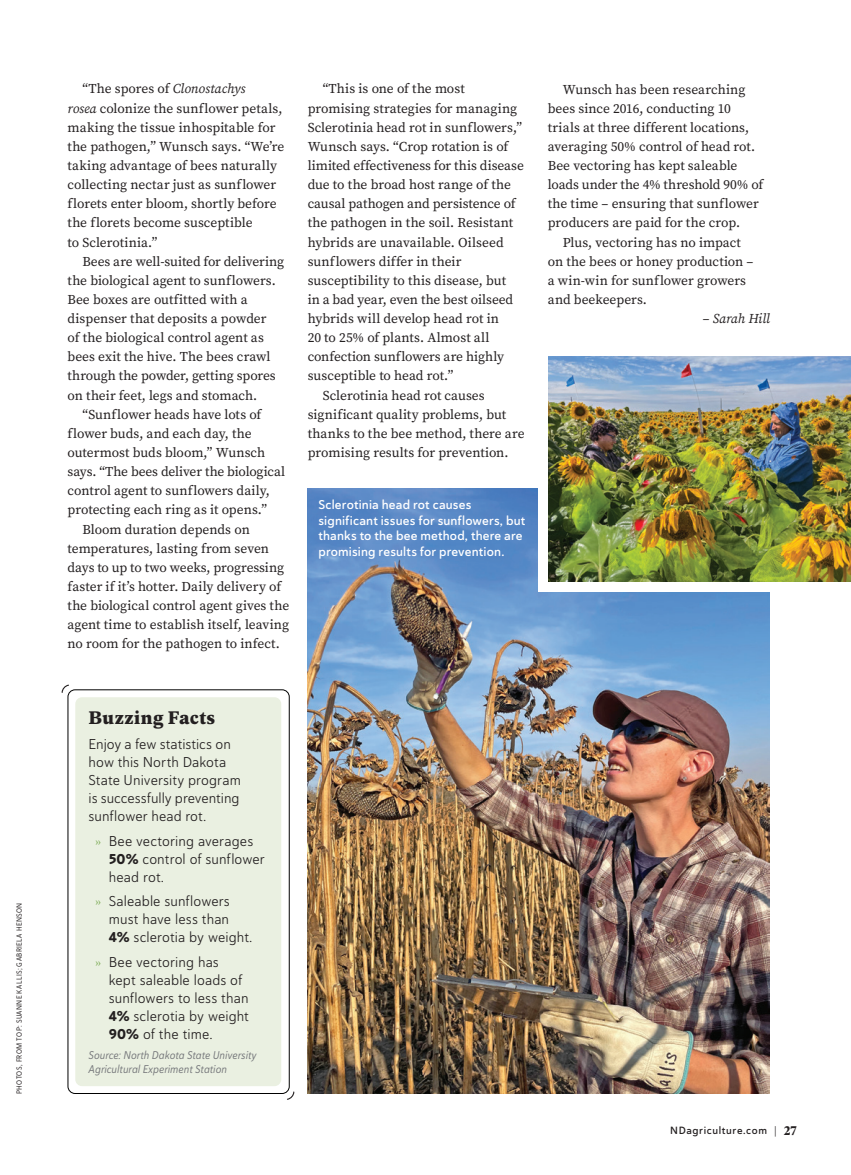
<style>
.page{position:relative;width:851px;height:1175px;background:#fff}
.page>*{position:absolute;margin:0;border:0;box-sizing:border-box;transform-origin:0 0}
.t1{font:700 19.5px "Geller Text";letter-spacing:.015em;color:#231f20}
.t2{font:14.25px/18px "Haboro Soft Nor Boo";letter-spacing:.005em;color:#231f20}
.t3{font:13.5px/19.2px "Source Serif Pro";color:#231f20}
.t4{font:italic 13.5px "Source Serif Pro";letter-spacing:-.01em;color:#231f20}
.t5{font:12.75px/15.8px "Haboro Soft Nor Dem";letter-spacing:.01em;color:#fff}
.t6{font:11.25px/13.5px "Haboro Soft Con Reg It";letter-spacing:.005em;color:#76787b}
.t7{font:10.5px "Haboro Soft Nor Dem";letter-spacing:.055em;color:#231f20}
.t8{font:7.5px "Haboro Soft Con Reg";letter-spacing:.05em;color:#231f20}
.s1{font-style:italic}
.s2{font-family:"Geller Headline";font-weight:300;color:#83b05e}
.s3{font-family:"Haboro Soft Nor Ex B"}
.s4{font-family:"Haboro Soft Nor Lig"}
.s5{font-family:"Geller Headline";font-weight:700;font-size:13.5px}
</style>
<div class="page">
<img style="left:308px;top:488px;width:462px;height:606px">
<div style="left:75px;top:697px;width:206px;height:389px;background:#eaf0e1;border-radius:7px"></div>
<div style="left:68px;top:689px;width:221px;height:404px;border:1px solid #000;border-radius:7px"></div>
<svg style="left:61px;top:684px;width:9px;height:9px"></svg>
<svg style="left:286px;top:1090px;width:9px;height:10px"></svg>
<img style="left:548px;top:357px;width:302px;height:226px">
<div style="left:538px;top:348px;width:10px;height:235px;background:#fff"></div>
<div style="left:538px;top:583px;width:312px;height:9px;background:#fff"></div>
<p class="t8" style="left:14px;top:1093px;width:193px;rotate:-90deg">PHOTOS, FROM TOP: SUANNE KALLIS; GABRIELA HENSON</p>
<p class="t3" style="left:67px;top:79px;width:218px;text-indent:15px">“The spores of <span class="s1">Clonostachys<br>rosea</span> colonize the sunflower petals, making the tissue inhospitable for the pathogen,” Wunsch says. “We’re taking advantage of bees naturally collecting nectar just as sunflower florets enter bloom, shortly before the florets become susceptible<br>to Sclerotinia.”</p>
<p class="t3" style="left:83px;top:251px;width:203px">Bees are well-suited for delivering</p>
<p class="t3" style="left:67px;top:271px;width:210px">the biological agent to sunflowers.</p>
<p class="t3" style="left:67px;top:290px;width:182px">Bee boxes are outfitted with a</p>
<p class="t3" style="left:67px;top:309px;width:200px">dispenser that deposits a powder</p>
<p class="t3" style="left:67px;top:328px;width:198px">of the biological control agent as</p>
<p class="t3" style="left:67px;top:347px;width:204px">bees exit the hive. The bees crawl</p>
<p class="t3" style="left:67px;top:366px;width:210px">through the powder, getting spores</p>
<p class="t3" style="left:67px;top:385px;width:191px">on their feet, legs and stomach.</p>
<p class="t3" style="left:83px;top:404px;width:180px">“Sunflower heads have lots of</p>
<p class="t3" style="left:67px;top:424px;width:186px">flower buds, and each day, the</p>
<p class="t3" style="left:67px;top:443px;width:199px">outermost buds bloom,” Wunsch</p>
<p class="t3" style="left:67px;top:462px;width:219px">says. “The bees deliver the biological</p>
<p class="t3" style="left:67px;top:481px;width:204px">control agent to sunflowers daily,</p>
<p class="t3" style="left:67px;top:500px;width:201px">protecting each ring as it opens.”</p>
<p class="t3" style="left:83px;top:519px;width:169px">Bloom duration depends on</p>
<p class="t3" style="left:67px;top:538px;width:203px">temperatures, lasting from seven</p>
<p class="t3" style="left:67px;top:558px;width:218px">days to up to two weeks, progressing</p>
<p class="t3" style="left:67px;top:577px;width:215px">faster if it’s hotter. Daily delivery of</p>
<p class="t3" style="left:67px;top:596px;width:223px">the biological control agent gives the</p>
<p class="t3" style="left:67px;top:615px;width:223px">agent time to establish itself, leaving</p>
<p class="t3" style="left:67px;top:634px;width:214px">no room for the pathogen to infect.</p>
<p class="t3" style="left:323px;top:79px;width:144px">“This is one of the most</p>
<p class="t3" style="left:308px;top:98px;width:211px">promising strategies for managing</p>
<p class="t3" style="left:308px;top:118px;width:216px">Sclerotinia head rot in sunflowers,”</p>
<p class="t3" style="left:308px;top:137px;width:202px">Wunsch says. “Crop rotation is of</p>
<p class="t3" style="left:308px;top:156px;width:218px">limited effectiveness for this disease</p>
<p class="t3" style="left:308px;top:175px;width:205px">due to the broad host range of the</p>
<p class="t3" style="left:308px;top:194px;width:209px">causal pathogen and persistence of</p>
<p class="t3" style="left:308px;top:213px;width:207px">the pathogen in the soil. Resistant</p>
<p class="t3" style="left:308px;top:232px;width:197px">hybrids are unavailable. Oilseed</p>
<p class="t3" style="left:308px;top:251px;width:155px">sunflowers differ in their</p>
<p class="t3" style="left:308px;top:271px;width:200px">susceptibility to this disease, but</p>
<p class="t3" style="left:308px;top:290px;width:207px">in a bad year, even the best oilseed</p>
<p class="t3" style="left:308px;top:309px;width:193px">hybrids will develop head rot in</p>
<p class="t3" style="left:308px;top:328px;width:183px">20 to 25% of plants. Almost all</p>
<p class="t3" style="left:308px;top:347px;width:198px">confection sunflowers are highly</p>
<p class="t3" style="left:308px;top:366px;width:147px">susceptible to head rot.”</p>
<p class="t3" style="left:323px;top:385px;width:163px">Sclerotinia head rot causes</p>
<p class="t3" style="left:308px;top:404px;width:200px">significant quality problems, but</p>
<p class="t3" style="left:308px;top:424px;width:218px">thanks to the bee method, there are</p>
<p class="t3" style="left:308px;top:443px;width:202px">promising results for prevention.</p>
<p class="t5" style="left:318px;top:496px;width:208px">Sclerotinia head rot causes significant issues for sunflowers, but thanks to the bee method, there are promising results for prevention.</p>
<p class="t3" style="left:563px;top:79px;width:184px">Wunsch has been researching</p>
<p class="t3" style="left:548px;top:99px;width:184px">bees since 2016, conducting 10</p>
<p class="t3" style="left:548px;top:118px;width:203px">trials at three different locations,</p>
<p class="t3" style="left:548px;top:137px;width:209px">averaging 50% control of head rot.</p>
<p class="t3" style="left:548px;top:156px;width:191px">Bee vectoring has kept saleable</p>
<p class="t3" style="left:548px;top:175px;width:217px">loads under the 4% threshold 90% of</p>
<p class="t3" style="left:548px;top:194px;width:212px">the time – ensuring that sunflower</p>
<p class="t3" style="left:548px;top:213px;width:194px">producers are paid for the crop.</p>
<p class="t3" style="left:563px;top:232px;width:180px">Plus, vectoring has no impact</p>
<p class="t3" style="left:548px;top:252px;width:207px">on the bees or honey production –</p>
<p class="t3" style="left:548px;top:271px;width:200px">a win-win for sunflower growers</p>
<p class="t3" style="left:548px;top:290px;width:101px">and beekeepers.</p>
<p class="t4" style="left:702px;top:309px;width:69px">– Sarah Hill</p>
<h1 class="t1" style="left:89px;top:703px;width:128px">Buzzing Facts</h1>
<p class="t2" style="left:89px;top:734px;width:154px">Enjoy a few statistics on how this North Dakota<br>State University program is successfully preventing sunflower head rot.</p>
<p class="t2" style="left:109px;top:831px;width:157px;text-indent:-13px"><span class="s2">»</span> Bee vectoring averages<br><span class="s3">50%</span> control of sunflower head rot.</p>
<p class="t2" style="left:109px;top:892px;width:145px;text-indent:-13px"><span class="s2">»</span> Saleable sunflowers must have less than<br><span class="s3">4%</span> sclerotia by weight.</p>
<p class="t2" style="left:109px;top:953px;width:142px;text-indent:-13px"><span class="s2">»</span> Bee vectoring has kept saleable loads of sunflowers to less than<br><span class="s3">4%</span> sclerotia by weight<br><span class="s3">90%</span> of the time.</p>
<p class="t6" style="left:89px;top:1048px;width:169px">Source: North Dakota State University<br>Agricultural Experiment Station</p>
<p class="t7" style="left:670px;top:1123px;width:128px">NDagriculture.com <span class="s4">|</span> <span class="s5">27</span></p>
</div>
